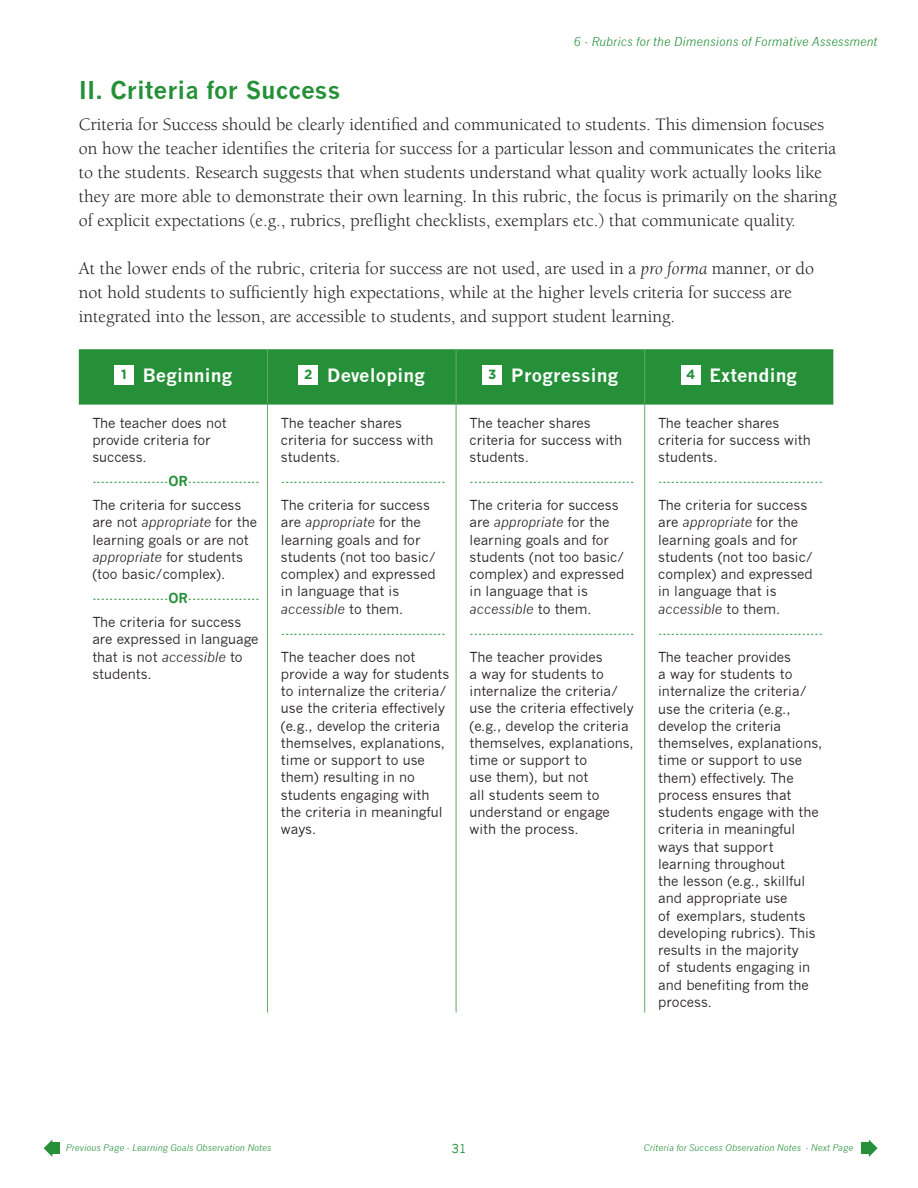
<style>
.page{position:relative;width:918px;height:1188px;background:#fff}
.page>*{position:absolute;margin:0;border:0;box-sizing:border-box;transform-origin:0 0}
.t1{font:700 24px "News Gothic";color:#269039}
.t2{font:18px/24px "Berkeley";color:#231f20}
.t3{font:700 18px "News Gothic";letter-spacing:.01em;color:#fff}
.t4{font:13.5px/17.2px "News Gothic";color:#231f20}
.t5{font:13.5px/24px "News Gothic";color:#269039}
.t6{font:italic 12px "News Gothic";letter-spacing:.01em;color:#269039}
.t7{font:12px "News Gothic";color:#269039}
.t8{font:italic 9px "News Gothic";letter-spacing:.01em;color:#269039}
.s1{font-style:italic}
.s2{font-family:"Gotham HTF";font-size:13.35px;color:#269039}
.s3{font-weight:700}
.s4{color:#231f20}
</style>
<div class="page">
<div style="left:79px;top:349px;width:754px;height:55px;background:#269039"></div>
<hr style="left:267px;top:349px;width:1px;height:55px;background:#6aa867">
<hr style="left:456px;top:349px;width:1px;height:55px;background:#6aa867">
<hr style="left:644px;top:349px;width:1px;height:55px;background:#6aa867">
<hr style="left:267px;top:404px;width:1px;height:609px;background:#6aa867">
<hr style="left:456px;top:404px;width:1px;height:609px;background:#6aa867">
<hr style="left:644px;top:404px;width:1px;height:609px;background:#6aa867">
<hr style="left:79px;top:404px;width:188px;height:1px;background:#269039">
<hr style="left:267px;top:404px;width:189px;height:1px;background:#269039">
<hr style="left:456px;top:404px;width:189px;height:1px;background:#269039">
<hr style="left:645px;top:404px;width:188px;height:1px;background:#269039">
<div style="left:114px;top:366px;width:19px;height:19px;background:#fff"></div>
<div style="left:299px;top:366px;width:19px;height:19px;background:#fff"></div>
<div style="left:483px;top:366px;width:19px;height:19px;background:#fff"></div>
<div style="left:681px;top:366px;width:19px;height:19px;background:#fff"></div>
<div style="left:861px;top:1143px;width:10px;height:11px;background:#269039"></div>
<svg style="left:869px;top:1140px;width:9px;height:17px"></svg>
<div style="left:50px;top:1143px;width:10px;height:11px;background:#269039"></div>
<svg style="left:44px;top:1140px;width:8px;height:17px"></svg>
<p class="t6" style="left:574px;top:34px;width:305px">6 - Rubrics for the Dimensions of Formative Assessment</p>
<h1 class="t1" style="left:79px;top:75px;width:263px">II. Criteria for Success</h1>
<p class="t2" style="left:79px;top:112px;width:760px">Criteria for Success should be clearly identified and communicated to students. This dimension focuses on how the teacher identifies the criteria for success for a particular lesson and communicates the criteria to the students. Research suggests that when students understand what quality work actually looks like they are more able to demonstrate their own learning. In this rubric, the focus is primarily on the sharing of explicit expectations (e.g., rubrics, preflight checklists, exemplars etc.) that communicate quality.</p>
<p class="t2" style="left:79px;top:256px;width:737px">At the lower ends of the rubric, criteria for success are not used, are used in a <span class="s1">pro forma</span> manner, or do not hold students to sufficiently high expectations, while at the higher levels criteria for success are integrated into the lesson, are accessible to students, and support student learning.</p>
<h2 class="t3" style="left:121px;top:364px;width:112px"><span class="s2">1</span> Beginning</h2>
<h2 class="t3" style="left:304px;top:364px;width:122px"><span class="s2">2</span> Developing</h2>
<h2 class="t3" style="left:488px;top:364px;width:131px"><span class="s2">3</span> Progressing</h2>
<h2 class="t3" style="left:686px;top:364px;width:112px"><span class="s2">4</span> Extending</h2>
<p class="t4" style="left:92px;top:414px;width:136px">The teacher does not provide criteria for success.</p>
<p class="t5" style="left:92px;top:469px;width:169px">------------------<span class="s3">OR</span>-----------------<br><span class="s4">The criteria for success</span></p>
<p class="t4" style="left:92px;top:514px;width:166px">are not <span class="s1">appropriate</span> for the learning goals or are not <span class="s1">appropriate</span> for students (too basic/complex).</p>
<p class="t5" style="left:92px;top:586px;width:169px">------------------<span class="s3">OR</span>-----------------<br><span class="s4">The criteria for success</span></p>
<p class="t4" style="left:92px;top:631px;width:168px">are expressed in language that is not <span class="s1">accessible</span> to students.</p>
<p class="t4" style="left:281px;top:414px;width:154px">The teacher shares criteria for success with students.</p>
<p class="t5" style="left:281px;top:469px;width:166px">---------------------------------------</p>
<p class="t4" style="left:281px;top:496px;width:156px">The criteria for success are <span class="s1">appropriate</span> for the learning goals and for students (not too basic/ complex) and expressed in language that is <span class="s1">accessible</span> to them.</p>
<p class="t5" style="left:281px;top:621px;width:166px">---------------------------------------</p>
<p class="t4" style="left:281px;top:648px;width:170px">The teacher does not provide a way for students to internalize the criteria/ use the criteria effectively (e.g., develop the criteria themselves, explanations, time or support to use them) resulting in no students engaging with the criteria in meaningful ways.</p>
<p class="t4" style="left:470px;top:414px;width:154px">The teacher shares criteria for success with students.</p>
<p class="t5" style="left:470px;top:469px;width:166px">---------------------------------------</p>
<p class="t4" style="left:470px;top:496px;width:156px">The criteria for success are <span class="s1">appropriate</span> for the learning goals and for students (not too basic/ complex) and expressed in language that is <span class="s1">accessible</span> to them.</p>
<p class="t5" style="left:470px;top:621px;width:166px">---------------------------------------</p>
<p class="t4" style="left:470px;top:648px;width:166px">The teacher provides<br>a way for students to internalize the criteria/ use the criteria effectively (e.g., develop the criteria themselves, explanations, time or support to<br>use them), but not<br>all students seem to understand or engage with the process.</p>
<p class="t4" style="left:658px;top:414px;width:154px">The teacher shares criteria for success with students.</p>
<p class="t5" style="left:658px;top:469px;width:166px">---------------------------------------</p>
<p class="t4" style="left:658px;top:496px;width:156px">The criteria for success are <span class="s1">appropriate</span> for the learning goals and for students (not too basic/ complex) and expressed in language that is <span class="s1">accessible</span> to them.</p>
<p class="t5" style="left:658px;top:621px;width:166px">---------------------------------------</p>
<p class="t4" style="left:658px;top:648px;width:166px">The teacher provides<br>a way for students to internalize the criteria/ use the criteria (e.g., develop the criteria themselves, explanations, time or support to use them) effectively. The process ensures that students engage with the criteria in meaningful ways that support learning throughout<br>the lesson (e.g., skillful and appropriate use<br>of exemplars, students developing rubrics). This results in the majority<br>of students engaging in and benefiting from the process.</p>
<p class="t8" style="left:66px;top:1142px;width:207px">Previous Page - Learning Goals Observation Notes</p>
<p class="t8" style="left:644px;top:1142px;width:211px">Criteria for Success Observation Notes - Next Page</p>
<p class="t7" style="left:451px;top:1142px;width:17px">31</p>
</div>
